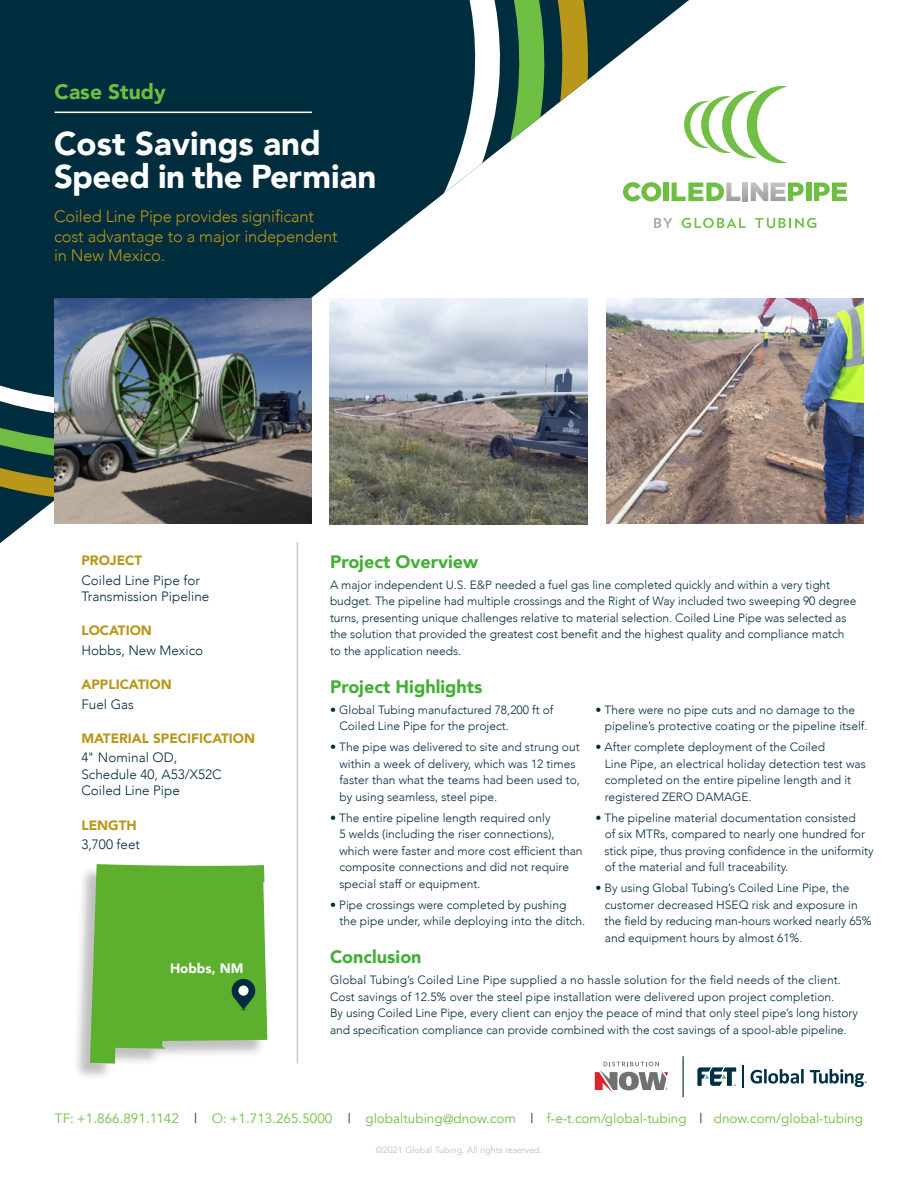
<style>
.page{position:relative;width:918px;height:1188px;background:#fff}
.page>*{position:absolute;margin:0;border:0;box-sizing:border-box;transform-origin:0 0}
.t1{font:900 33px/33px "Avenir";color:#fff}
.t2{font:900 21px "Avenir";color:#6fbe44}
.t3{font:900 18px "Avenir";color:#44ae38}
.t4{font:300 16.5px/19.5px "Avenir";letter-spacing:-.01em;color:#b9971a}
.t5{font:300 13.5px/16.5px "Avenir";color:#002d3d}
.t6{font:13.5px "Avenir";color:#6fbe44}
.t7{font:900 13.5px "Avenir";color:#b9971a}
.t8{font:900 13.5px "Avenir";color:#fff}
.t9{font:300 12px/16.5px "Avenir";color:#002d3d}
.t10{font:9px "Avenir";color:#bfbfbf}
.s1{color:#002d3d}
</style>
<div class="page">
<div style="left:72px;top:866px;width:194px;height:216px;background:#000;opacity:.25"></div>
<svg style="left:0;top:0;width:689px;height:543px"></svg>
<svg style="left:0;top:0;width:611px;height:509px"></svg>
<svg style="left:0;top:0;width:508px;height:433px;background:#244a58"></svg>
<img style="left:54px;top:298px;width:258px;height:226px">
<img style="left:330px;top:298px;width:258px;height:226px">
<img style="left:606px;top:298px;width:258px;height:226px">
<hr style="left:55px;top:112px;width:257px;height:1px;background:#fff">
<svg style="left:90px;top:864px;width:177px;height:200px;background:#6cb445"></svg>
<hr style="left:297px;top:542px;width:1px;height:522px;background:#ccc">
<svg style="left:654px;top:218px;width:18px;height:10px"></svg>
<svg style="left:682px;top:218px;width:64px;height:10px"></svg>
<svg style="left:755px;top:218px;width:61px;height:10px"></svg>
<svg style="left:684px;top:86px;width:103px;height:78px"></svg>
<svg style="left:623px;top:182px;width:38px;height:19px"></svg>
<div style="left:664px;top:183px;width:5px;height:18px;background:#6fbe44"></div>
<svg style="left:672px;top:183px;width:52px;height:18px"></svg>
<img style="left:771px;top:183px;width:15px;height:18px">
<img style="left:751px;top:183px;width:17px;height:18px">
<img style="left:726px;top:183px;width:14px;height:18px">
<svg style="left:788px;top:183px;width:16px;height:18px"></svg>
<div style="left:806px;top:183px;width:5px;height:18px;background:#6fbe44"></div>
<svg style="left:814px;top:183px;width:33px;height:18px"></svg>
<svg style="left:595px;top:1062px;width:73px;height:30px"></svg>
<hr style="left:683px;top:1056px;width:1px;height:41px;background:#002d3d">
<hr style="left:742px;top:1066px;width:2px;height:22px;background:#003045">
<svg style="left:697px;top:1067px;width:39px;height:19px"></svg>
<svg style="left:751px;top:1069px;width:53px;height:15px"></svg>
<svg style="left:810px;top:1069px;width:57px;height:18px"></svg>
<h2 class="t2" style="left:55px;top:74px;width:113px">Case Study</h2>
<h1 class="t1" style="left:54px;top:126px;width:324px">Cost Savings and<br>Speed in the Permian</h1>
<h3 class="t4" style="left:54px;top:207px;width:285px">Coiled Line Pipe provides significant cost advantage to a major independent in New Mexico.</h3>
<p class="t7" style="left:81px;top:549px;width:62px">PROJECT</p>
<p class="t5" style="left:81px;top:572px;width:130px">Coiled Line Pipe for<br>Transmission Pipeline</p>
<p class="t7" style="left:81px;top:619px;width:72px">LOCATION</p>
<p class="t5" style="left:81px;top:642px;width:123px">Hobbs, New Mexico</p>
<p class="t7" style="left:81px;top:673px;width:92px">APPLICATION</p>
<p class="t5" style="left:81px;top:696px;width:54px">Fuel Gas</p>
<p class="t7" style="left:81px;top:727px;width:175px">MATERIAL SPECIFICATION</p>
<p class="t5" style="left:81px;top:749px;width:142px">4" Nominal OD,<br>Schedule 40, A53/X52C<br>Coiled Line Pipe</p>
<p class="t7" style="left:81px;top:813px;width:57px">LENGTH</p>
<p class="t5" style="left:81px;top:836px;width:60px">3,700 feet</p>
<p class="t8" style="left:170px;top:957px;width:75px">Hobbs, NM</p>
<h3 class="t3" style="left:330px;top:546px;width:150px">Project Overview</h3>
<p class="t9" style="left:330px;top:576px;width:528px">A major independent U.S. E&amp;P needed a fuel gas line completed quickly and within a very tight budget. The pipeline had multiple crossings and the Right of Way included two sweeping 90 degree turns, presenting unique challenges relative to material selection. Coiled Line Pipe was selected as the solution that provided the greatest cost benefit and the highest quality and compliance match to the application needs.</p>
<h3 class="t3" style="left:330px;top:671px;width:154px">Project Highlights</h3>
<p class="t9" style="left:339px;top:701px;width:216px;text-indent:-9px">• Global Tubing manufactured 78,200 ft of<br>Coiled Line Pipe for the project.</p>
<p class="t9" style="left:339px;top:739px;width:242px;text-indent:-9px">• The pipe was delivered to site and strung out within a week of delivery, which was 12 times faster than what the teams had been used to, by using seamless, steel pipe.</p>
<p class="t9" style="left:339px;top:809px;width:245px;text-indent:-9px">• The entire pipeline length required only<br>5 welds (including the riser connections), which were faster and more cost efficient than composite connections and did not require special staff or equipment.</p>
<p class="t9" style="left:339px;top:896px;width:247px;text-indent:-9px">• Pipe crossings were completed by pushing the pipe under, while deploying into the ditch.</p>
<h3 class="t3" style="left:330px;top:942px;width:93px">Conclusion</h3>
<p class="t9" style="left:330px;top:972px;width:529px">Global Tubing’s Coiled Line Pipe supplied a no hassle solution for the field needs of the client.<br>Cost savings of 12.5% over the steel pipe installation were delivered upon project completion.<br>By using Coiled Line Pipe, every client can enjoy the peace of mind that only steel pipe’s long history and specification compliance can provide combined with the cost savings of a spool-able pipeline.</p>
<p class="t9" style="left:605px;top:701px;width:264px;text-indent:-9px">• There were no pipe cuts and no damage to the pipeline’s protective coating or the pipeline itself.</p>
<p class="t9" style="left:605px;top:739px;width:262px;text-indent:-9px">• After complete deployment of the Coiled<br>Line Pipe, an electrical holiday detection test was completed on the entire pipeline length and it registered ZERO DAMAGE.</p>
<p class="t9" style="left:604px;top:809px;width:271px;text-indent:-9px">• The pipeline material documentation consisted<br>of six MTRs, compared to nearly one hundred for stick pipe, thus proving confidence in the uniformity of the material and full traceability.</p>
<p class="t9" style="left:604px;top:880px;width:268px;text-indent:-9px">• By using Global Tubing’s Coiled Line Pipe, the customer decreased HSEQ risk and exposure in the field by reducing man-hours worked nearly 65% and equipment hours by almost 61%.</p>
<p class="t6" style="left:55px;top:1110px;width:810px">TF: +1.866.891.1142 <span class="s1">|</span> O: +1.713.265.5000 <span class="s1">|</span> globaltubing@dnow.com <span class="s1">|</span> f-e-t.com/global-tubing <span class="s1">|</span> dnow.com/global-tubing</p>
<p class="t10" style="left:376px;top:1144px;width:168px">©2021 Global Tubing. All rights reserved.</p>
</div>
